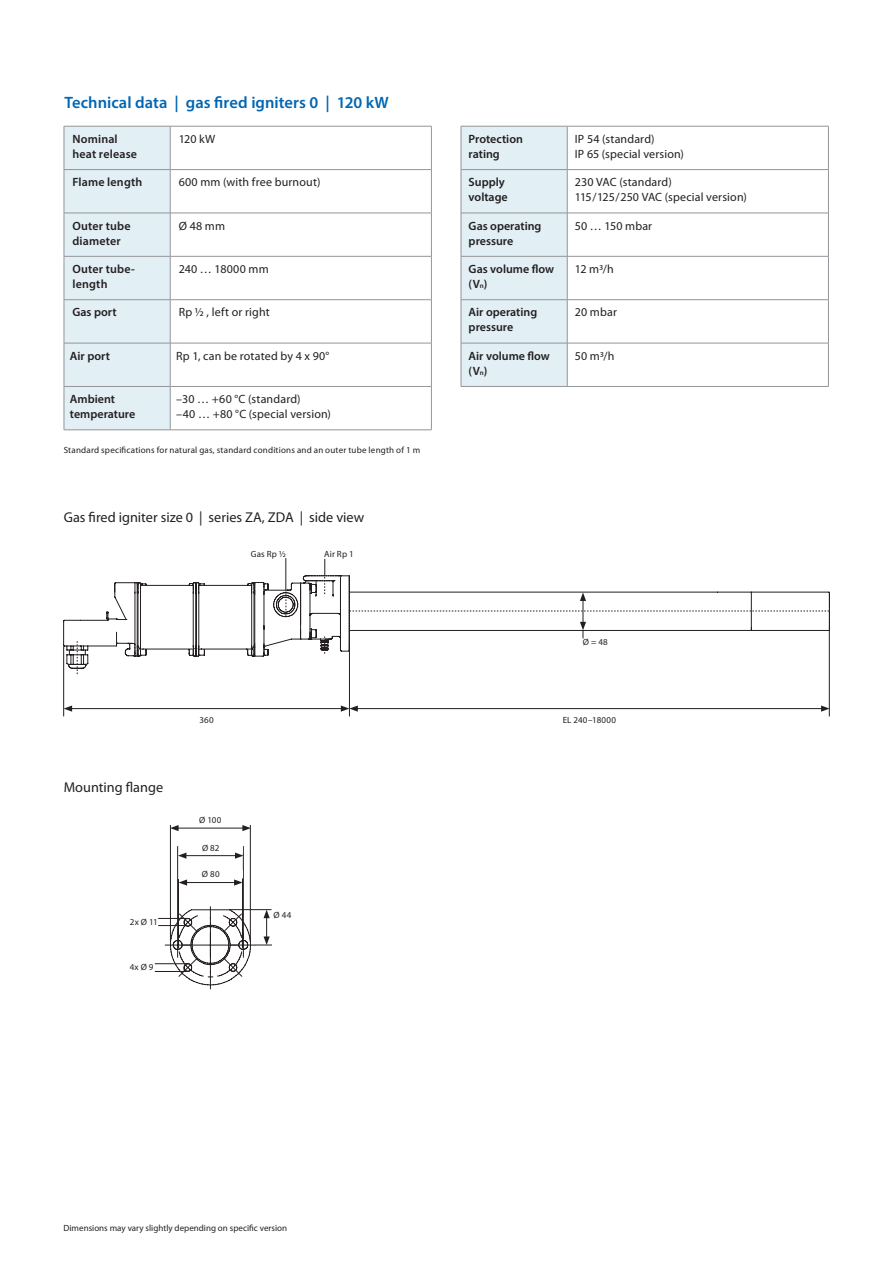
<style>
.page{position:relative;width:893px;height:1263px;background:#fff}
.page>*{position:absolute;margin:0;border:0;box-sizing:border-box;transform-origin:0 0}
.t1{font:600 16.5px "Myriad Pro";color:#0166b3}
.t2{font:14.25px "Myriad Pro";color:#231f20}
.t3{font:12px/15px "Myriad Pro";letter-spacing:.01em;color:#231f20}
.t4{font:600 12px/15px "Myriad Pro";color:#231f20}
.t5{font:9px "Myriad Pro";letter-spacing:.02em;color:#231f20}
.t6{font:9px "Myriad Pro";color:#231f20}
.s1{font-size:7.05px}
</style>
<div class="page">
<div style="left:65px;top:127px;width:105px;height:303px;background:#e2eff5"></div>
<hr style="left:64px;top:126px;width:1px;height:43px;background:#939598">
<hr style="left:431px;top:126px;width:1px;height:43px;background:#939598">
<hr style="left:64px;top:170px;width:1px;height:43px;background:#939598">
<hr style="left:431px;top:170px;width:1px;height:43px;background:#939598">
<hr style="left:64px;top:213px;width:1px;height:43px;background:#939598">
<hr style="left:431px;top:213px;width:1px;height:43px;background:#939598">
<hr style="left:64px;top:256px;width:1px;height:43px;background:#939598">
<hr style="left:431px;top:256px;width:1px;height:43px;background:#939598">
<hr style="left:64px;top:300px;width:1px;height:43px;background:#939598">
<hr style="left:431px;top:300px;width:1px;height:43px;background:#939598">
<hr style="left:64px;top:343px;width:1px;height:43px;background:#939598">
<hr style="left:431px;top:343px;width:1px;height:43px;background:#939598">
<hr style="left:64px;top:387px;width:1px;height:43px;background:#939598">
<hr style="left:431px;top:387px;width:1px;height:43px;background:#939598">
<hr style="left:64px;top:213px;width:106px;height:1px;background:#939598">
<hr style="left:170px;top:213px;width:262px;height:1px;background:#939598">
<hr style="left:64px;top:256px;width:106px;height:1px;background:#939598">
<hr style="left:170px;top:256px;width:262px;height:1px;background:#939598">
<hr style="left:64px;top:299px;width:106px;height:1px;background:#939598">
<hr style="left:170px;top:299px;width:262px;height:1px;background:#939598">
<hr style="left:64px;top:343px;width:106px;height:1px;background:#939598">
<hr style="left:170px;top:343px;width:262px;height:1px;background:#939598">
<hr style="left:64px;top:386px;width:106px;height:1px;background:#939598">
<hr style="left:170px;top:386px;width:262px;height:1px;background:#939598">
<hr style="left:170px;top:126px;width:1px;height:43px;background:#939598">
<hr style="left:170px;top:170px;width:1px;height:43px;background:#939598">
<hr style="left:170px;top:213px;width:1px;height:43px;background:#939598">
<hr style="left:170px;top:256px;width:1px;height:44px;background:#939598">
<hr style="left:170px;top:300px;width:1px;height:43px;background:#939598">
<hr style="left:170px;top:343px;width:1px;height:43px;background:#939598">
<hr style="left:170px;top:386px;width:1px;height:44px;background:#939598">
<hr style="left:64px;top:126px;width:106px;height:1px;background:#939598">
<hr style="left:170px;top:126px;width:262px;height:1px;background:#939598">
<hr style="left:64px;top:430px;width:106px;height:1px;background:#939598">
<hr style="left:170px;top:430px;width:262px;height:1px;background:#939598">
<hr style="left:64px;top:169px;width:106px;height:1px;background:#939598">
<hr style="left:170px;top:169px;width:262px;height:1px;background:#939598">
<div style="left:462px;top:127px;width:105px;height:259px;background:#e2eff5"></div>
<hr style="left:461px;top:126px;width:1px;height:43px;background:#939598">
<hr style="left:828px;top:126px;width:1px;height:43px;background:#939598">
<hr style="left:461px;top:170px;width:1px;height:43px;background:#939598">
<hr style="left:828px;top:170px;width:1px;height:43px;background:#939598">
<hr style="left:461px;top:213px;width:1px;height:43px;background:#939598">
<hr style="left:828px;top:213px;width:1px;height:43px;background:#939598">
<hr style="left:461px;top:256px;width:1px;height:43px;background:#939598">
<hr style="left:828px;top:256px;width:1px;height:43px;background:#939598">
<hr style="left:461px;top:300px;width:1px;height:43px;background:#939598">
<hr style="left:828px;top:300px;width:1px;height:43px;background:#939598">
<hr style="left:461px;top:343px;width:1px;height:43px;background:#939598">
<hr style="left:828px;top:343px;width:1px;height:43px;background:#939598">
<hr style="left:461px;top:169px;width:106px;height:1px;background:#939598">
<hr style="left:567px;top:169px;width:262px;height:1px;background:#939598">
<hr style="left:461px;top:213px;width:106px;height:1px;background:#939598">
<hr style="left:567px;top:213px;width:262px;height:1px;background:#939598">
<hr style="left:461px;top:256px;width:106px;height:1px;background:#939598">
<hr style="left:567px;top:256px;width:262px;height:1px;background:#939598">
<hr style="left:461px;top:299px;width:106px;height:1px;background:#939598">
<hr style="left:567px;top:299px;width:262px;height:1px;background:#939598">
<hr style="left:461px;top:343px;width:106px;height:1px;background:#939598">
<hr style="left:567px;top:343px;width:262px;height:1px;background:#939598">
<hr style="left:461px;top:386px;width:106px;height:1px;background:#939598">
<hr style="left:567px;top:386px;width:262px;height:1px;background:#939598">
<hr style="left:567px;top:126px;width:1px;height:44px;background:#939598">
<hr style="left:567px;top:170px;width:1px;height:43px;background:#939598">
<hr style="left:567px;top:213px;width:1px;height:43px;background:#939598">
<hr style="left:567px;top:256px;width:1px;height:44px;background:#939598">
<hr style="left:567px;top:300px;width:1px;height:43px;background:#939598">
<hr style="left:567px;top:343px;width:1px;height:43px;background:#939598">
<hr style="left:461px;top:126px;width:106px;height:1px;background:#939598">
<hr style="left:567px;top:126px;width:262px;height:1px;background:#939598">
<hr style="left:70px;top:708px;width:273px;height:1px;background:#231f20">
<svg style="left:64px;top:705px;width:8px;height:7px"></svg>
<hr style="left:63px;top:646px;width:1px;height:70px;background:#231f20">
<hr style="left:355px;top:708px;width:468px;height:1px;background:#231f20">
<svg style="left:341px;top:705px;width:17px;height:7px"></svg>
<svg style="left:821px;top:705px;width:8px;height:7px"></svg>
<hr style="left:349px;top:649px;width:1px;height:67px;background:#231f20">
<hr style="left:829px;top:631px;width:1px;height:85px;background:#231f20">
<hr style="left:286px;top:558px;width:1px;height:32px;background:#231f20">
<svg style="left:63px;top:559px;width:767px;height:115px"></svg>
<hr style="left:170px;top:824px;width:1px;height:116px;background:#231f20">
<hr style="left:250px;top:824px;width:1px;height:117px;background:#231f20">
<hr style="left:176px;top:828px;width:69px;height:1px;background:#231f20">
<svg style="left:170px;top:825px;width:9px;height:6px"></svg>
<svg style="left:242px;top:825px;width:9px;height:6px"></svg>
<div style="left:170px;top:816px;width:81px;height:9px;background:#fff"></div>
<hr style="left:155px;top:963px;width:34px;height:1px;background:#231f20">
<hr style="left:155px;top:971px;width:34px;height:1px;background:#231f20">
<hr style="left:177px;top:846px;width:1px;height:88px;background:#231f20">
<hr style="left:243px;top:846px;width:1px;height:93px;background:#231f20">
<hr style="left:184px;top:855px;width:53px;height:1px;background:#231f20">
<svg style="left:178px;top:852px;width:8px;height:7px"></svg>
<svg style="left:235px;top:852px;width:8px;height:7px"></svg>
<svg style="left:158px;top:906px;width:114px;height:83px"></svg>
<hr style="left:185px;top:882px;width:52px;height:1px;background:#231f20">
<svg style="left:179px;top:879px;width:8px;height:7px"></svg>
<svg style="left:234px;top:879px;width:8px;height:7px"></svg>
<hr style="left:178px;top:879px;width:1px;height:69px;background:#231f20">
<hr style="left:242px;top:878px;width:1px;height:70px;background:#231f20">
<h1 class="t1" style="left:65px;top:92px;width:326px">Technical data | gas fired igniters 0 | 120 kW</h1>
<p class="t4" style="left:72px;top:131px;width:66px">Nominal heat release</p>
<p class="t3" style="left:179px;top:131px;width:38px">120 kW</p>
<p class="t4" style="left:72px;top:174px;width:71px">Flame length</p>
<p class="t3" style="left:179px;top:174px;width:143px">600 mm (with free burnout)</p>
<p class="t4" style="left:72px;top:218px;width:60px">Outer tube diameter</p>
<p class="t3" style="left:179px;top:218px;width:48px">Ø 48 mm</p>
<p class="t4" style="left:72px;top:261px;width:64px">Outer tube&shy;length</p>
<p class="t3" style="left:179px;top:261px;width:92px">240 … 18000 mm</p>
<p class="t4" style="left:72px;top:304px;width:46px">Gas port</p>
<p class="t3" style="left:179px;top:305px;width:92px">Rp ½ , left or right</p>
<p class="t4" style="left:70px;top:348px;width:41px">Air port</p>
<p class="t3" style="left:176px;top:348px;width:155px">Rp 1, can be rotated by 4 x 90°</p>
<p class="t4" style="left:70px;top:391px;width:67px">Ambient temperature</p>
<p class="t3" style="left:176px;top:391px;width:156px">–30 … +60 °C (standard)<br>–40 … +80 °C (special version)</p>
<p class="t5" style="left:64px;top:445px;width:358px">Standard specifications for natural gas, standard conditions and an outer tube length of 1 m</p>
<p class="t2" style="left:64px;top:509px;width:302px">Gas fired igniter size 0 | series ZA, ZDA | side view</p>
<p class="t5" style="left:251px;top:548px;width:32px">Gas Rp 1/2</p>
<p class="t5" style="left:324px;top:548px;width:31px">Air Rp 1</p>
<p class="t4" style="left:469px;top:131px;width:56px">Protection rating</p>
<p class="t3" style="left:575px;top:131px;width:111px">IP 54 (standard)<br>IP 65 (special version)</p>
<p class="t4" style="left:469px;top:174px;width:41px">Supply voltage</p>
<p class="t3" style="left:575px;top:174px;width:174px">230 VAC (standard)<br>115/125/250 VAC (special version)</p>
<p class="t4" style="left:469px;top:218px;width:74px">Gas operating pressure</p>
<p class="t3" style="left:575px;top:218px;width:79px">50 … 150 mbar</p>
<p class="t4" style="left:469px;top:261px;width:87px">Gas volume flow (V<span class="s1">n</span>)</p>
<p class="t3" style="left:575px;top:261px;width:40px">12 m3/h</p>
<p class="t4" style="left:469px;top:304px;width:70px">Air operating pressure</p>
<p class="t3" style="left:575px;top:305px;width:44px">20 mbar</p>
<p class="t4" style="left:469px;top:348px;width:83px">Air volume flow (V<span class="s1">n</span>)</p>
<p class="t3" style="left:575px;top:348px;width:41px">50 m3/h</p>
<p class="t5" style="left:583px;top:637px;width:27px">Ø = 48</p>
<p class="t2" style="left:64px;top:778px;width:101px">Mounting flange</p>
<p class="t5" style="left:130px;top:916px;width:29px">2x Ø 11</p>
<p class="t5" style="left:130px;top:962px;width:25px">4x Ø 9</p>
<p class="t5" style="left:199px;top:714px;width:16px">360</p>
<p class="t5" style="left:563px;top:714px;width:55px">EL 240–18000</p>
<p class="t5" style="left:199px;top:814px;width:24px">Ø 100</p>
<p class="t5" style="left:202px;top:842px;width:19px">Ø 82</p>
<p class="t5" style="left:202px;top:868px;width:19px">Ø 80</p>
<p class="t5" style="left:274px;top:910px;width:19px">Ø 44</p>
<p class="t6" style="left:64px;top:1223px;width:225px">Dimensions may vary slightly depending on specific version</p>
</div>
